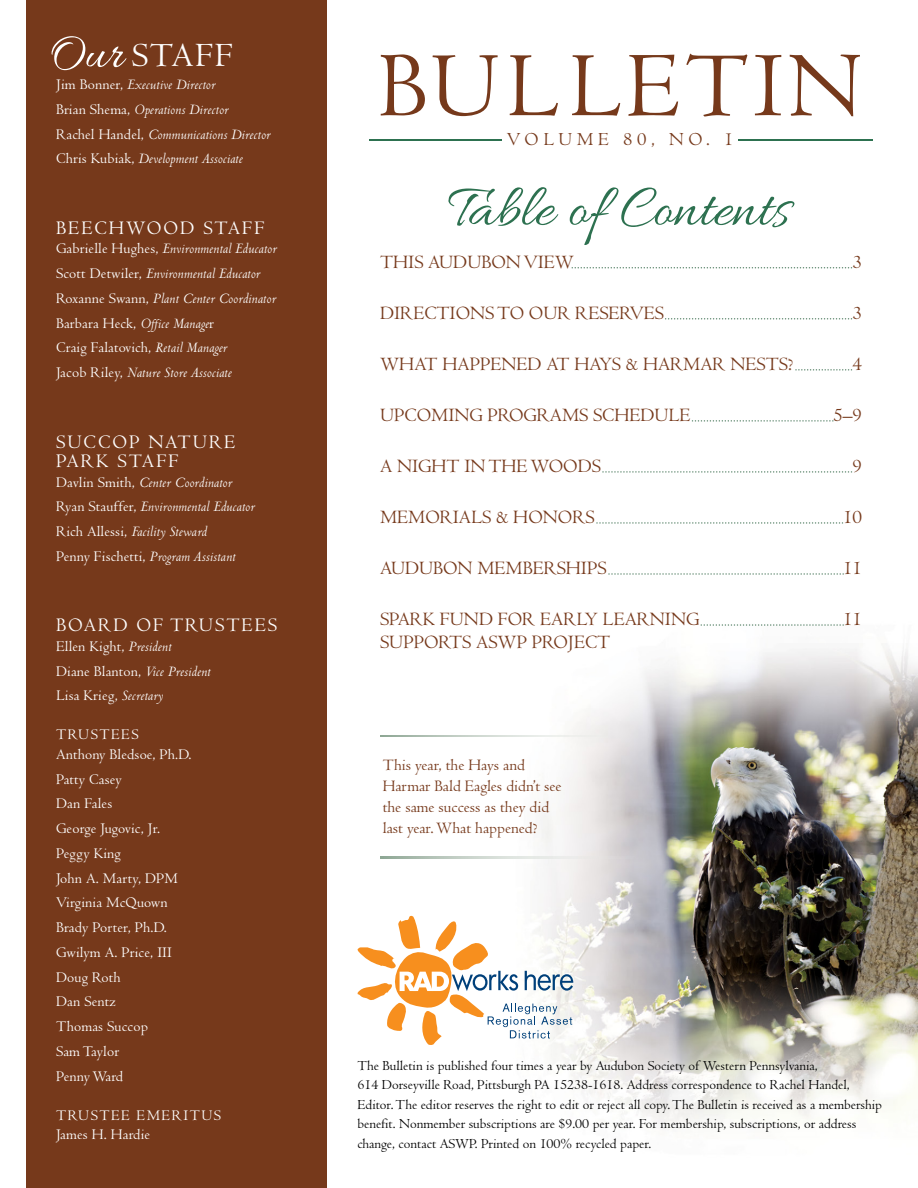
<style>
.page{position:relative;width:918px;height:1188px;background:#fff}
.page>*{position:absolute;margin:0;border:0;box-sizing:border-box;transform-origin:0 0}
.t1{font:95.4px "Centaur";letter-spacing:.05em;color:#76391b}
.t2{font:61.2px "Allura";color:#2d7150}
.t3{font:35.1px "Centaur";letter-spacing:.05em;color:#fff}
.t4{font:19.8px/19.5px "Centaur";letter-spacing:.1em;color:#fff}
.t5{font:19.5px/23.4px "Centaur";color:#76391b}
.t6{font:19.05px "Centaur";letter-spacing:.25em;color:#76391b}
.t7{font:16.5px/21px "Centaur";color:#76391b}
.t8{font:italic 15.3px/24.8px "Centaur";letter-spacing:.01em;color:#fff}
.t9{font:15.3px/24.8px "Centaur";letter-spacing:.01em;color:#fff}
.t10{font:15.3px/19.5px "Centaur";letter-spacing:.1em;color:#fff}
.t11{font:14.25px/19.5px "Centaur";color:#000}
.s1{font-family:"Allura";font-size:50.4px}
.s2{font-style:normal}
.s3{font-style:italic}
</style>
<div class="page">
<img style="left:369px;top:139px;width:549px;height:985px">
<hr style="left:369px;top:139px;width:133px;height:1px;background:#2d7150">
<hr style="left:739px;top:139px;width:134px;height:1px;background:#2d7150">
<svg style="left:357px;top:915px;width:216px;height:130px"></svg>
<svg style="left:572px;top:267px;width:280px;height:1px"></svg>
<svg style="left:666px;top:318px;width:186px;height:2px"></svg>
<svg style="left:796px;top:369px;width:56px;height:2px"></svg>
<svg style="left:693px;top:420px;width:141px;height:2px"></svg>
<svg style="left:603px;top:471px;width:249px;height:2px"></svg>
<svg style="left:597px;top:522px;width:246px;height:2px"></svg>
<svg style="left:609px;top:573px;width:235px;height:2px"></svg>
<svg style="left:701px;top:624px;width:143px;height:2px"></svg>
<svg style="left:380px;top:736px;width:257px;height:1px"></svg>
<svg style="left:380px;top:857px;width:257px;height:1px"></svg>
<div style="left:26px;top:0;width:301px;height:1188px;background:#76391b"></div>
<h3 class="t3" style="left:49px;top:36px;width:185px"><span class="s1">Our</span> STAFF</h3>
<p class="t8" style="left:56px;top:73px;width:216px"><span class="s2">Jim Bonner,</span> Executive Director<br><span class="s2">Brian Shema,</span> Operations Director <span class="s2">Rachel Handel,</span> Communications Director <span class="s2">Chris Kubiak,</span> Development Associate</p>
<p class="t4" style="left:56px;top:218px;width:210px">BEECHWOOD STAFF</p>
<p class="t8" style="left:56px;top:237px;width:222px"><span class="s2">Gabrielle Hughes,</span> Environmental Educator <span class="s2">Scott Detwiler,</span> Environmental Educator <span class="s2">Roxanne Swann,</span> Plant Center Coordinator <span class="s2">Barbara Heck,</span> Office Manage<span class="s2">r<br>Craig Falatovich,</span> Retail Manager<br><span class="s2">Jacob Riley,</span> Nature Store Associate</p>
<p class="t4" style="left:56px;top:432px;width:181px">SUCCOP NATURE<br>PARK STAFF</p>
<p class="t8" style="left:56px;top:470px;width:200px"><span class="s2">Davlin Smith,</span> Center Coordinator <span class="s2">Ryan Stauffer,</span> Environmental Educator <span class="s2">Rich Allessi,</span> Facility Steward<br><span class="s2">Penny Fischetti,</span> Program Assistant</p>
<p class="t4" style="left:56px;top:616px;width:223px">BOARD OF TRUSTEES</p>
<p class="t9" style="left:56px;top:634px;width:156px">Ellen Kight, <span class="s3">President<br></span>Diane Blanton, <span class="s3">Vice President<br></span>Lisa Krieg, <span class="s3">Secretary</span></p>
<p class="t9" style="left:56px;top:725px;width:137px;line-height:19.5px">TRUSTEES<br>Anthony Bledsoe, Ph.D.</p>
<p class="t9" style="left:56px;top:767px;width:123px">Patty Casey<br>Dan Fales<br>George Jugovic, Jr.<br>Peggy King<br>John A. Marty, DPM<br>Virginia McQuown<br>Brady Porter, Ph.D.<br>Gwilym A. Price, III<br>Doug Roth<br>Dan Sentz<br>Thomas Succop<br>Sam Taylor<br>Penny Ward</p>
<p class="t10" style="left:56px;top:1105px;width:167px">TRUSTEE EMERITUS<br>James H. Hardie</p>
<h1 class="t1" style="left:378px;top:34px;width:485px">BULLETIN</h1>
<p class="t6" style="left:507px;top:129px;width:228px">VOLUME 80, NO. 1</p>
<h2 class="t2" style="left:448px;top:174px;width:343px">Table of Contents</h2>
<p class="t5" style="left:380px;top:251px;width:195px">THIS AUDUBON VIEW</p>
<p class="t5" style="left:380px;top:302px;width:285px">DIRECTIONS TO OUR RESERVES</p>
<p class="t5" style="left:380px;top:353px;width:415px">WHAT HAPPENED AT HAYS &amp; HARMAR NESTS?</p>
<p class="t5" style="left:380px;top:404px;width:312px">UPCOMING PROGRAMS SCHEDULE</p>
<p class="t5" style="left:380px;top:455px;width:222px">A NIGHT IN THE WOODS</p>
<p class="t5" style="left:380px;top:506px;width:216px">MEMORIALS &amp; HONORS</p>
<p class="t5" style="left:380px;top:557px;width:228px">AUDUBON MEMBERSHIPS</p>
<p class="t5" style="left:380px;top:608px;width:321px">SPARK FUND FOR EARLY LEARNING<br>SUPPORTS ASWP PROJECT</p>
<p class="t5" style="left:853px;top:251px;width:11px">3</p>
<p class="t5" style="left:853px;top:302px;width:11px">3</p>
<p class="t5" style="left:853px;top:353px;width:11px">4</p>
<p class="t5" style="left:833px;top:404px;width:30px">5–9</p>
<p class="t5" style="left:853px;top:455px;width:11px">9</p>
<p class="t5" style="left:843px;top:506px;width:21px">10</p>
<p class="t5" style="left:843px;top:557px;width:21px">11</p>
<p class="t5" style="left:843px;top:608px;width:21px">11</p>
<p class="t7" style="left:383px;top:755px;width:180px">This year, the Hays and<br>Harmar Bald Eagles didn’t see the same success as they did last year. What happened?</p>
<p class="t11" style="left:358px;top:1056px;width:526px">The Bulletin is published four times a year by Audubon Society of Western Pennsylvania,<br>614 Dorseyville Road, Pittsburgh PA 15238-1618. Address correspondence to Rachel Handel, Editor. The editor reserves the right to edit or reject all copy. The Bulletin is received as a membership benefit. Nonmember subscriptions are $9.00 per year. For membership, subscriptions, or address change, contact ASWP. Printed on 100% recycled paper.</p>
</div>
